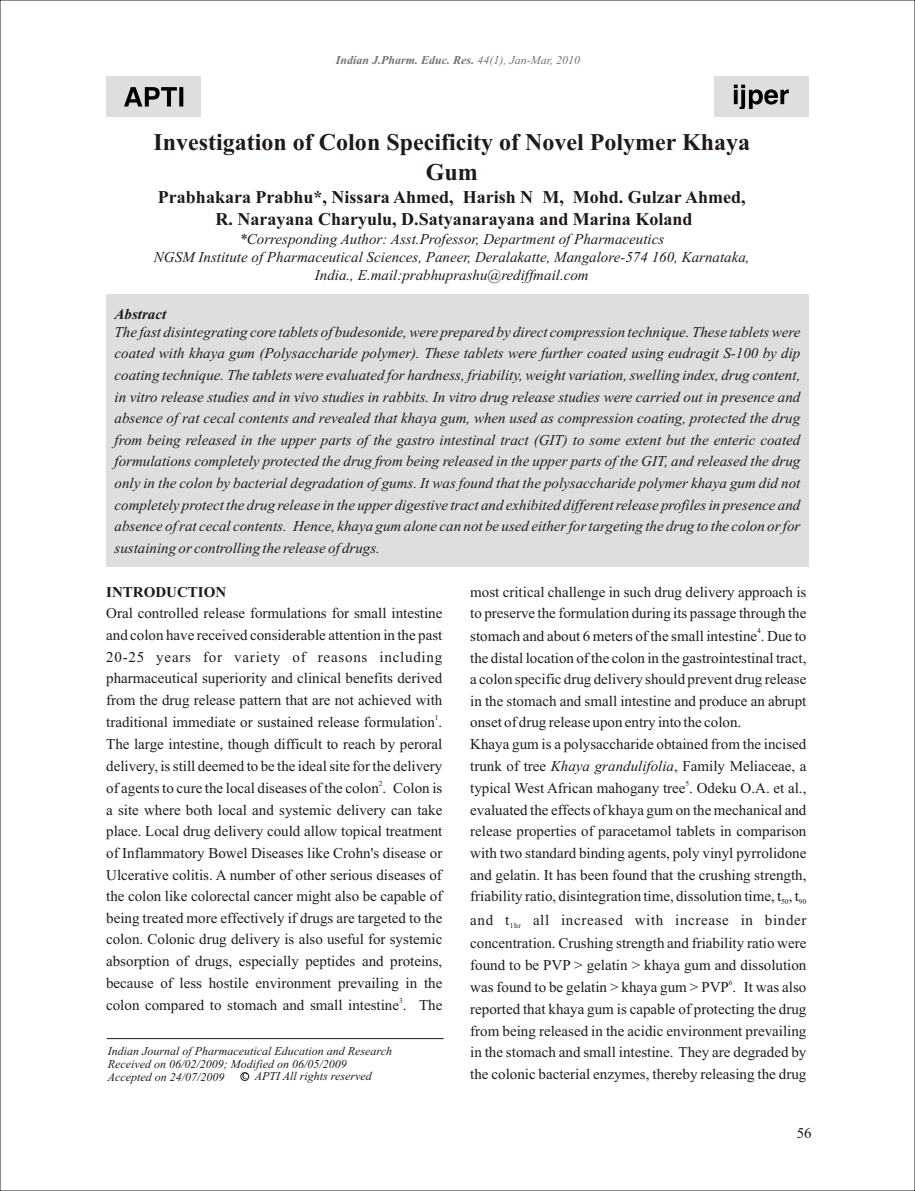
<style>
.page{position:relative;width:915px;height:1191px;background:#fff}
.page>*{position:absolute;margin:0;border:0;box-sizing:border-box;transform-origin:0 0}
.t1{font:700 24px/29.2px "Times New Roman";color:#1f1a17;text-align:center}
.t2{font:700 18px/21.9px "Times New Roman";color:#1f1a17;text-align:center}
.t3{font:15px/21.6px "Times New Roman";color:#1f1a17;text-align:justify}
.t4{font:italic 15px/21.6px "Times New Roman";color:#1f1a17;text-align:center}
.t5{font:15px "Times New Roman";letter-spacing:.04em;color:#1f1a17}
.t6{font:700 15px "Times New Roman";color:#1f1a17}
.t7{font:italic 700 15px "Times New Roman";color:#1f1a17}
.t8{font:italic 12px/13.4px "Times New Roman";color:#1f1a17}
.t9{font:italic 700 12px "Times New Roman";color:#737070}
.t10{font:7.5px "Times New Roman";letter-spacing:.04em;color:#1f1a17}
.s1{font-weight:400}
.s2{font-style:italic}
.s3{font-family:"Koz Min Pro";font-style:normal}
</style>
<div class="page">
<div style="left:106px;top:77px;width:95px;height:40px;background:#dedede"></div>
<svg style="left:124px;top:87px;width:59px;height:19px"></svg>
<div style="left:713px;top:77px;width:95px;height:40px;background:#dedede"></div>
<svg style="left:733px;top:85px;width:55px;height:24px"></svg>
<div style="left:106px;top:294px;width:702px;height:272px;background:#dedede"></div>
<hr style="left:107px;top:1038px;width:336px;height:1px;background:#1f1a17">
<div style="left:240px;top:1072px;width:9px;height:8px;border:1px solid #1f1a17;border-radius:50%"></div>
<p class="t9" style="left:336px;top:56px;width:246px">Indian J.Pharm. Educ. Res. <span class="s1">44(1), Jan-Mar, 2010</span></p>
<h1 class="t1" style="left:153px;top:130px;width:598px">Investigation of Colon Specificity of Novel Polymer Khaya<br>Gum</h1>
<p class="t2" style="left:158px;top:188px;width:589px">Prabhakara Prabhu*, Nissara Ahmed, Harish N M, Mohd. Gulzar Ahmed,<br>R. Narayana Charyulu, D.Satyanarayana and Marina Koland</p>
<p class="t4" style="left:154px;top:231px;width:597px;line-height:18.3px">*Corresponding Author: Asst.Professor, Department of Pharmaceutics<br>NGSM Institute of Pharmaceutical Sciences, Paneer, Deralakatte, Mangalore-574 160, Karnataka,<br>India., E.mail:prabhuprashu@rediffmail.com</p>
<p class="t7" style="left:114px;top:308px;width:53px">Abstract</p>
<p class="t4" style="left:114px;top:322px;width:687px;text-align:justify">The fast disintegrating core tablets of budesonide, were prepared by direct compression technique. These tablets were coated with khaya gum (Polysaccharide polymer). These tablets were further coated using eudragit S-100 by dip coating technique. The tablets were evaluated for hardness, friability, weight variation, swelling index, drug content, in vitro release studies and in vivo studies in rabbits. In vitro drug release studies were carried out in presence and absence of rat cecal contents and revealed that khaya gum, when used as compression coating, protected the drug from being released in the upper parts of the gastro intestinal tract (GIT) to some extent but the enteric coated formulations completely protected the drug from being released in the upper parts of the GIT, and released the drug only in the colon by bacterial degradation of gums. It was found that the polysaccharide polymer khaya gum did not completely protect the drug release in the upper digestive tract and exhibited different release profiles in presence and absence of rat cecal contents. Hence, khaya gum alone can not be used either for targeting the drug to the colon or for sustaining or controlling the release of drugs.</p>
<p class="t6" style="left:106px;top:586px;width:121px">INTRODUCTION</p>
<p class="t3" style="left:106px;top:604px;width:337px">Oral controlled release formulations for small intestine and colon have received considerable attention in the past 20-25 years for variety of reasons including pharmaceutical superiority and clinical benefits derived from the drug release pattern that are not achieved with</p>
<p class="t10" style="left:434px;top:714px;width:5px">1</p>
<p class="t3" style="left:106px;top:713px;width:337px">traditional immediate or sustained release formulation .<br>The large intestine, though difficult to reach by peroral delivery, is still deemed to be the ideal site for the delivery</p>
<p class="t10" style="left:379px;top:780px;width:5px">2</p>
<p class="t3" style="left:106px;top:779px;width:337px">of agents to cure the local diseases of the colon . Colon is a site where both local and systemic delivery can take place. Local drug delivery could allow topical treatment of Inflammatory Bowel Diseases like Crohn's disease or Ulcerative colitis. A number of other serious diseases of the colon like colorectal cancer might also be capable of being treated more effectively if drugs are targeted to the colon. Colonic drug delivery is also useful for systemic absorption of drugs, especially peptides and proteins, because of less hostile environment prevailing in the</p>
<p class="t10" style="left:399px;top:997px;width:5px">3</p>
<p class="t3" style="left:106px;top:996px;width:337px">colon compared to stomach and small intestine . The</p>
<p class="t3" style="left:470px;top:582px;width:337px">most critical challenge in such drug delivery approach is to preserve the formulation during its passage through the</p>
<p class="t10" style="left:757px;top:628px;width:5px">4</p>
<p class="t3" style="left:470px;top:626px;width:337px;text-align:left">stomach and about 6 meters of the small intestine . Due to the distal location of the colon in the gastrointestinal tract, a colon specific drug delivery should prevent drug release in the stomach and small intestine and produce an abrupt onset of drug release upon entry into the colon.<br>Khaya gum is a polysaccharide obtained from the incised trunk of tree <span class="s2">Khaya grandulifolia</span>, Family Meliaceae, a</p>
<p class="t10" style="left:685px;top:780px;width:5px">5</p>
<p class="t3" style="left:470px;top:779px;width:337px">typical West African mahogany tree . Odeku O.A. et al., evaluated the effects of khaya gum on the mechanical and release properties of paracetamol tablets in comparison with two standard binding agents, poly vinyl pyrrolidone and gelatin. It has been found that the crushing strength, friability ratio, disintegration time, dissolution time, t , t</p>
<p class="t10" style="left:781px;top:899px;width:9px">50</p>
<p class="t10" style="left:798px;top:899px;width:9px">90</p>
<p class="t3" style="left:470px;top:910px;width:40px">and t</p>
<p class="t5" style="left:533px;top:914px;width:275px">all increased with increase in binder</p>
<p class="t10" style="left:509px;top:922px;width:13px">1hr</p>
<p class="t3" style="left:470px;top:933px;width:337px">concentration. Crushing strength and friability ratio were found to be PVP &gt; gelatin &gt; khaya gum and dissolution</p>
<p class="t10" style="left:728px;top:979px;width:5px">6</p>
<p class="t3" style="left:470px;top:978px;width:337px">was found to be gelatin &gt; khaya gum &gt; PVP . It was also reported that khaya gum is capable of protecting the drug from being released in the acidic environment prevailing in the stomach and small intestine. They are degraded by the colonic bacterial enzymes, thereby releasing the drug</p>
<p class="t8" style="left:108px;top:1045px;width:286px">Indian Journal of Pharmaceutical Education and Research<br>Received on 06/02/2009; Modified on 06/05/2009<br>Accepted on 24/07/2009</p>
<p class="t8" style="left:242px;top:1070px;width:131px"><span class="s3">c</span> APTI All rights reserved</p>
<p class="t3" style="left:796px;top:1123px;width:16px">56</p>
</div>
